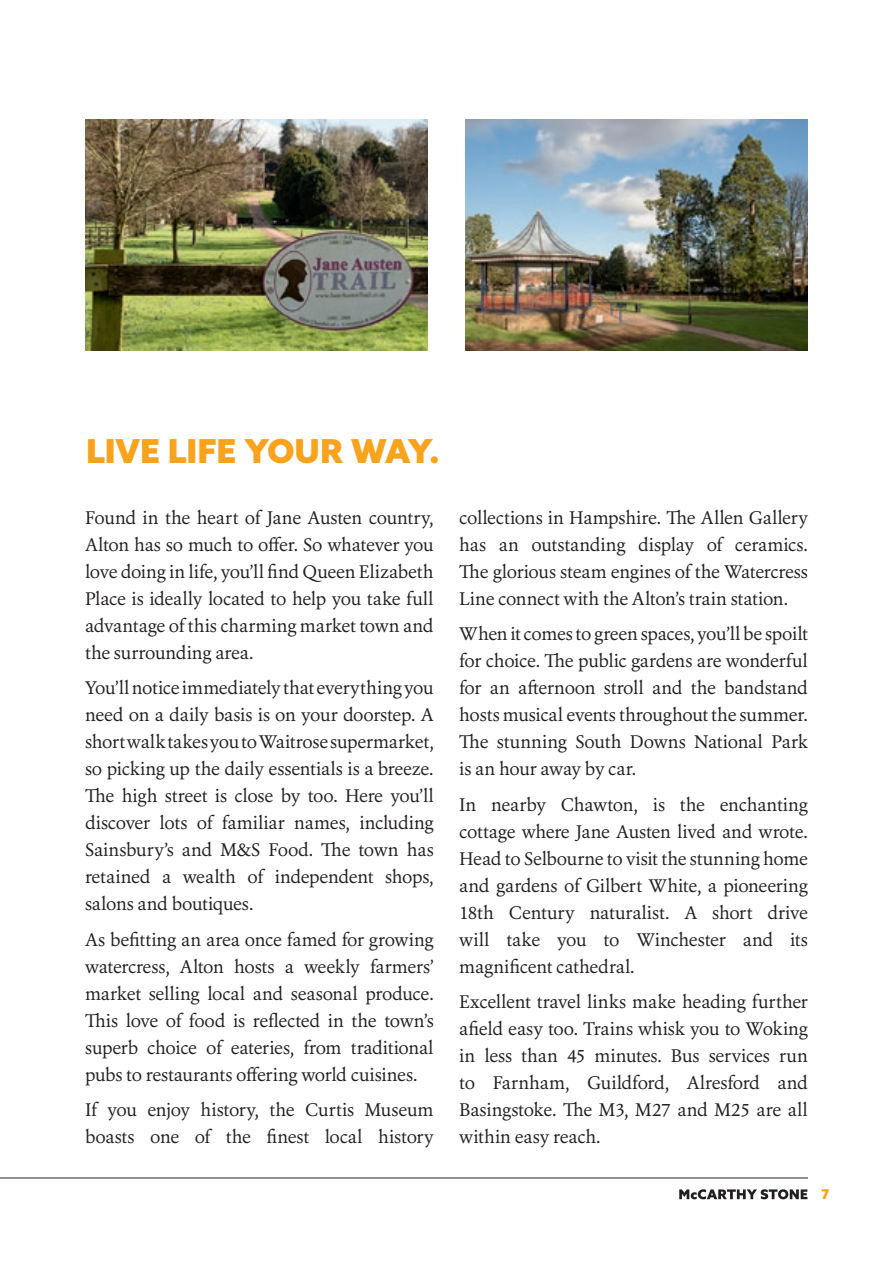
<style>
.page{position:relative;width:893px;height:1263px;background:#fff}
.page>*{position:absolute;margin:0;border:0;box-sizing:border-box;transform-origin:0 0}
.Yellow_Subhead{font:900 33px "Azo Sans Mc S";letter-spacing:-.015em;color:#f9a21c}
.Body_Copy{font:18px/27px "Erato";letter-spacing:-.01em;color:#231f20;text-align:justify}
.t1{font:900 13.5px "Azo Sans Mc S";color:#f9a21c}
</style>
<div class="page">
<img style="left:85px;top:119px;width:342px;height:232px">
<img style="left:466px;top:119px;width:342px;height:232px">
<hr style="left:0;top:1177px;width:808px;height:1px;background:#231f20">
<svg style="left:679px;top:1189px;width:128px;height:10px"></svg>
<p class="Yellow_Subhead" style="left:86px;top:432px;width:355px">LIVE LIFE YOUR WAY.</p>
<p class="Body_Copy" style="left:85px;top:504px;width:350px">Found in the heart of Jane Austen country, Alton has so much to offer. So whatever you love doing in life, you’ll find Queen Elizabeth Place is ideally located to help you take full advantage of this charming market town and the surrounding area.</p>
<p class="Body_Copy" style="left:85px;top:675px;width:350px">You’ll notice immediately that everything you need on a daily basis is on your doorstep. A short walk takes you to Waitrose supermarket, so picking up the daily essentials is a breeze.<br>The high street is close by too. Here you’ll discover lots of familiar names, including Sainsbury’s and M&amp;S Food. The town has retained a wealth of independent shops, salons and boutiques.</p>
<p class="Body_Copy" style="left:85px;top:926px;width:350px">As befitting an area once famed for growing watercress, Alton hosts a weekly farmers’ market selling local and seasonal produce.<br>This love of food is reflected in the town’s superb choice of eateries, from traditional pubs to restaurants offering world cuisines.</p>
<p class="Body_Copy" style="left:85px;top:1097px;width:350px">If you enjoy history, the Curtis Museum boasts one of the finest local history</p>
<p class="Body_Copy" style="left:459px;top:504px;width:350px">collections in Hampshire. The Allen Gallery has an outstanding display of ceramics.<br>The glorious steam engines of the Watercress Line connect with the Alton’s train station.</p>
<p class="Body_Copy" style="left:459px;top:621px;width:350px">When it comes to green spaces, you’ll be spoilt for choice. The public gardens are wonderful for an afternoon stroll and the bandstand hosts musical events throughout the summer.<br>The stunning South Downs National Park is an hour away by car.</p>
<p class="Body_Copy" style="left:459px;top:791px;width:350px">In nearby Chawton, is the enchanting cottage where Jane Austen lived and wrote.<br>Head to Selbourne to visit the stunning home and gardens of Gilbert White, a pioneering 18th Century naturalist. A short drive will take you to Winchester and its magnificent cathedral.</p>
<p class="Body_Copy" style="left:459px;top:989px;width:350px">Excellent travel links make heading further afield easy too. Trains whisk you to Woking in less than 45 minutes. Bus services run to Farnham, Guildford, Alresford and Basingstoke. The M3, M27 and M25 are all within easy reach.</p>
<p class="t1" style="left:821px;top:1186px;width:9px">7</p>
</div>
